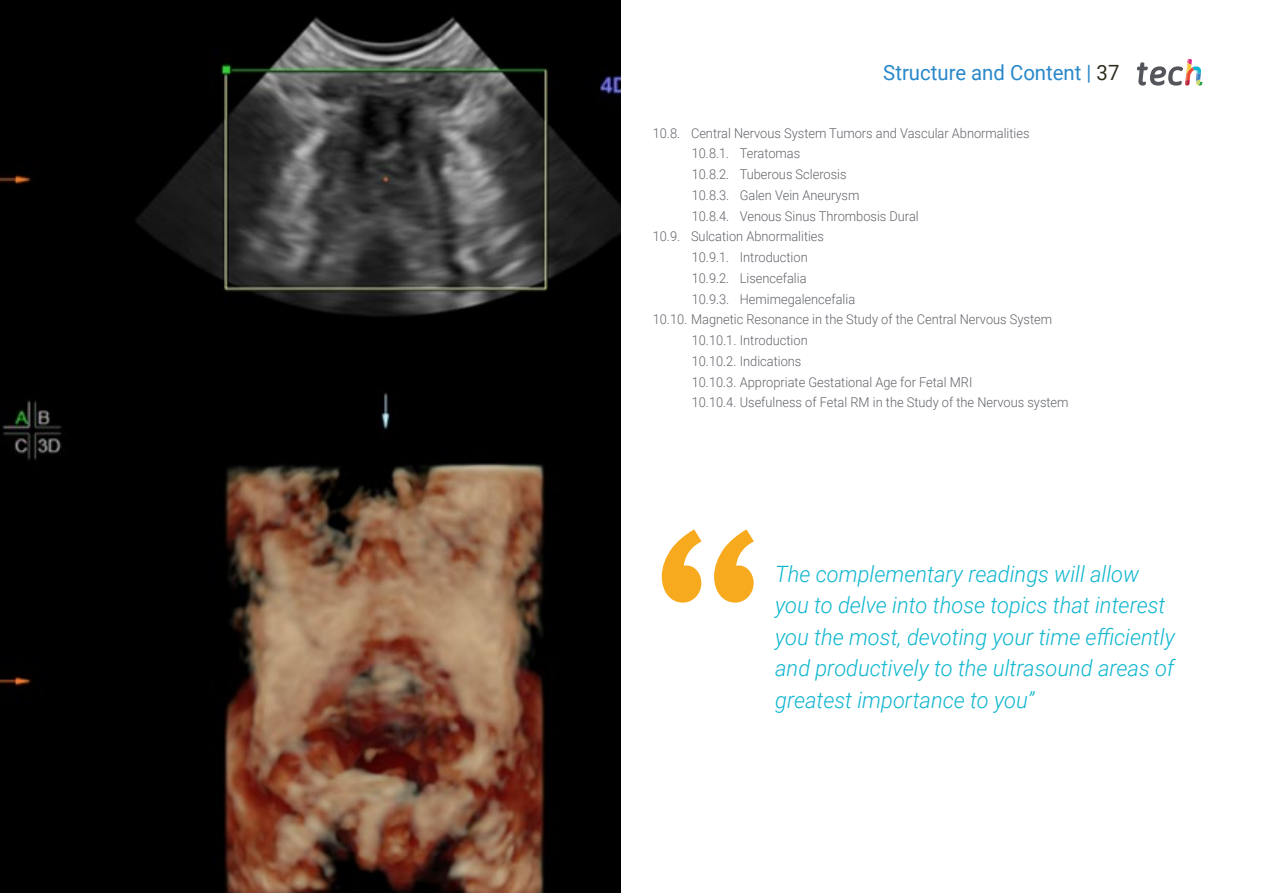
<style>
.page{position:relative;width:1263px;height:893px;background:#fff}
.page>*{position:absolute;margin:0;border:0;box-sizing:border-box;transform-origin:0 0}
.t1{font:italic 300 22.5px/31.5px "Roboto";color:#0fb6cf}
.t2{font:21px "Roboto";color:#2988c9}
.t3{font:300 13.5px "Roboto";color:#61646a;scale:.95 1}
.s1{color:#312e20}
</style>
<div class="page">
<img style="left:0;top:0;width:621px;height:893px">
<svg style="left:1137px;top:59px;width:65px;height:27px"></svg>
<svg style="left:662px;top:529px;width:92px;height:74px"></svg>
<h2 class="t2" style="left:883px;top:57px;width:238px">Structure and Content | <span class="s1">37</span></h2>
<p class="t3" style="left:653px;top:123px;width:398px">10.8. Central Nervous System Tumors and Vascular Abnormalities</p>
<p class="t3" style="left:692px;top:144px;width:116px">10.8.1. Teratomas</p>
<p class="t3" style="left:692px;top:165px;width:164px">10.8.2. Tuberous Sclerosis</p>
<p class="t3" style="left:692px;top:186px;width:178px">10.8.3. Galen Vein Aneurysm</p>
<p class="t3" style="left:692px;top:206px;width:240px">10.8.4. Venous Sinus Thrombosis Dural</p>
<p class="t3" style="left:653px;top:227px;width:182px">10.9. Sulcation Abnormalities</p>
<p class="t3" style="left:692px;top:248px;width:124px">10.9.1. Introduction</p>
<p class="t3" style="left:692px;top:269px;width:122px">10.9.2. Lisencefalia</p>
<p class="t3" style="left:692px;top:289px;width:174px">10.9.3. Hemimegalencefalia</p>
<p class="t3" style="left:653px;top:310px;width:422px">10.10. Magnetic Resonance in the Study of the Central Nervous System</p>
<p class="t3" style="left:692px;top:331px;width:124px">10.10.1. Introduction</p>
<p class="t3" style="left:692px;top:352px;width:117px">10.10.2. Indications</p>
<p class="t3" style="left:692px;top:372px;width:297px">10.10.3. Appropriate Gestational Age for Fetal MRI</p>
<p class="t3" style="left:692px;top:393px;width:398px">10.10.4. Usefulness of Fetal RM in the Study of the Nervous system</p>
<h1 class="t1" style="left:775px;top:557px;width:401px">The complementary readings will allow you to delve into those topics that interest you the most, devoting your time efficiently and productively to the ultrasound areas of greatest importance to you”</h1>
</div>
